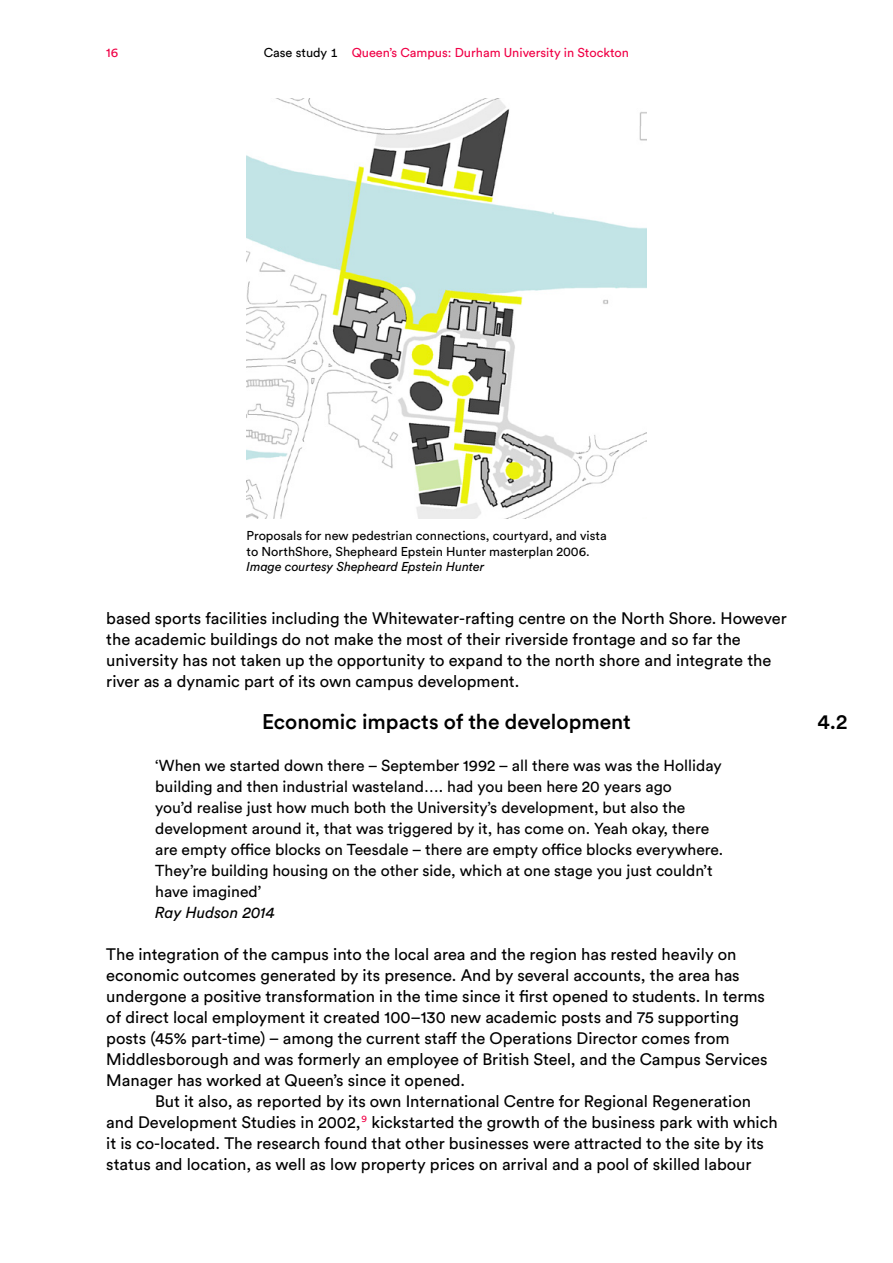
<style>
.page{position:relative;width:893px;height:1263px;background:#fff}
.page>*{position:absolute;margin:0;border:0;box-sizing:border-box;transform-origin:0 0}
.t1{font:500 21px "Circular Std";color:#000}
.t2{font:16.5px/21px "Circular Std";color:#000}
.t3{font:15.75px/21px "Circular Std";color:#000}
.t4{font:italic 15.75px "Circular Std";color:#000}
.t5{font:12.75px/15.8px "Circular Std";color:#000}
.t6{font:12.75px "Circular Std";color:#f00046}
.t7{font:italic 12.75px "Circular Std";color:#000}
.s1{color:#000}
</style>
<div class="page">
<img style="left:247px;top:99px;width:399px;height:420px">
<p class="t6" style="left:106px;top:44px;width:13px">16</p>
<p class="t6" style="left:264px;top:44px;width:367px"><span class="s1">Case study 1</span> Queen’s Campus: Durham University in Stockton</p>
<p class="t5" style="left:247px;top:527px;width:362px">Proposals for new pedestrian connections, courtyard, and vista to NorthShore, Shepheard Epstein Hunter masterplan 2006.</p>
<p class="t7" style="left:247px;top:559px;width:239px">Image courtesy Shepheard Epstein Hunter</p>
<p class="t2" style="left:106px;top:607px;width:682px">based sports facilities including the Whitewater-rafting centre on the North Shore. However the academic buildings do not make the most of their riverside frontage and so far the university has not taken up the opportunity to expand to the north shore and integrate the river as a dynamic part of its own campus development.</p>
<p class="t1" style="left:262px;top:708px;width:370px">Economic impacts of the development</p>
<p class="t3" style="left:155px;top:754px;width:570px">‘When we started down there – September 1992 – all there was was the Holliday building and then industrial wasteland…. had you been here 20 years ago<br>you’d realise just how much both the University’s development, but also the development around it, that was triggered by it, has come on. Yeah okay, there are empty office blocks on Teesdale – there are empty office blocks everywhere.<br>They’re building housing on the other side, which at one stage you just couldn’t have imagined’</p>
<p class="t4" style="left:155px;top:903px;width:121px">Ray Hudson 2014</p>
<p class="t2" style="left:106px;top:943px;width:663px">The integration of the campus into the local area and the region has rested heavily on economic outcomes generated by its presence. And by several accounts, the area has undergone a positive transformation in the time since it first opened to students. In terms of direct local employment it created 100–130 new academic posts and 75 supporting posts (45% part-time) – among the current staff the Operations Director comes from Middlesborough and was formerly an employee of British Steel, and the Campus Services Manager has worked at Queen’s since it opened.</p>
<p class="t2" style="left:106px;top:1090px;width:673px;text-indent:49px">But it also, as reported by its own International Centre for Regional Regeneration and Development Studies in 2002,<sup>9</sup> kickstarted the growth of the business park with which it is co-located. The research found that other businesses were attracted to the site by its status and location, as well as low property prices on arrival and a pool of skilled labour</p>
<p class="t1" style="left:817px;top:708px;width:31px">4.2</p>
</div>
